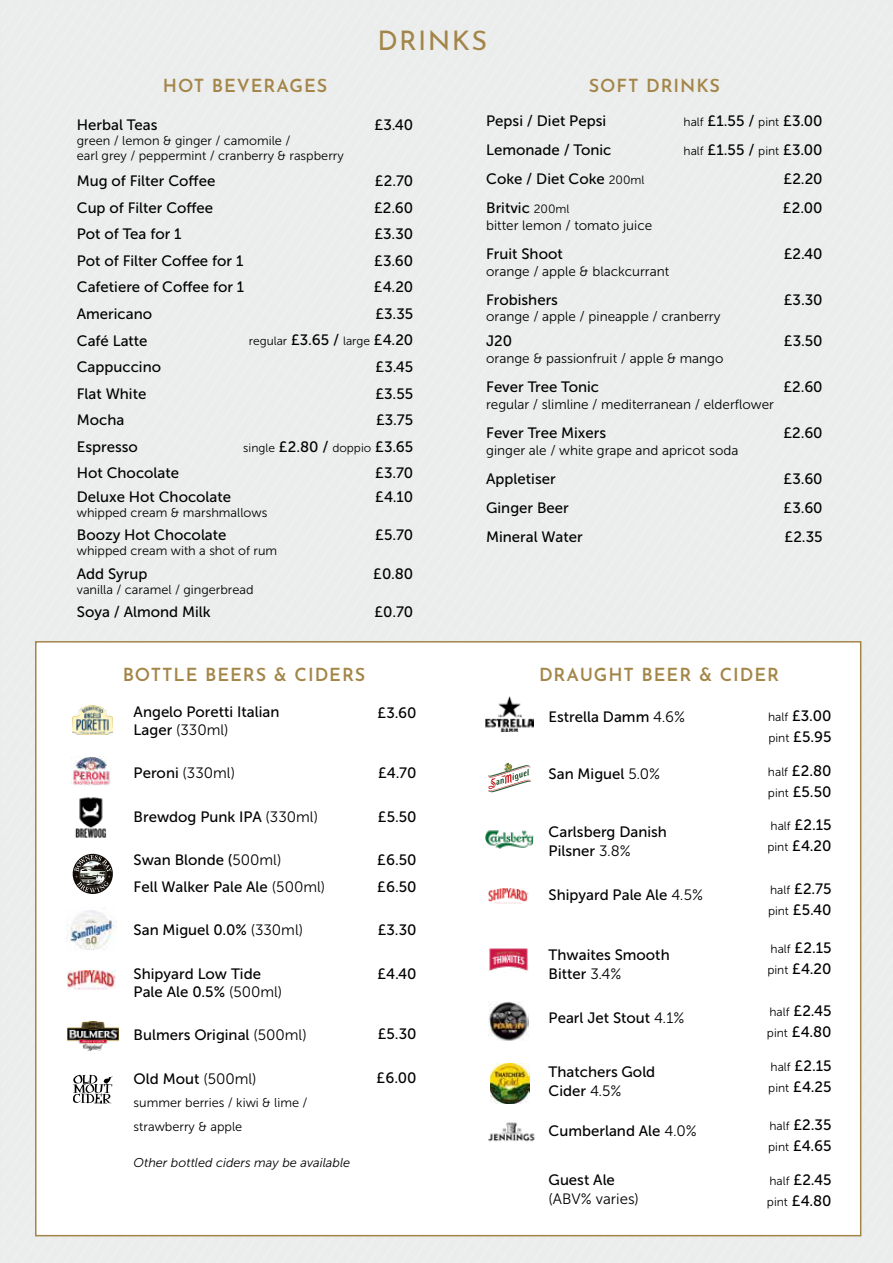
<style>
.page{position:relative;width:893px;height:1263px;background:#fff}
.page>*{position:absolute;margin:0;border:0;box-sizing:border-box;transform-origin:0 0}
.t1{font:27px "Josefin Sans";letter-spacing:.05em;color:#a38548}
.t2{font:600 18px "Josefin Sans";letter-spacing:.05em;color:#a38548}
.t3{font:15px/21px "Museo Sans 500";color:#000}
.t4{font:15px "Museo Sans 300";color:#000}
.t5{font:13.5px "Museo Sans 300";color:#000}
.t6{font:12.75px/15px "Museo Sans 300";color:#000}
.t7{font:italic 12.75px "Museo Sans 300";color:#000}
.t8{font:12px "Museo Sans 300";color:#000}
.s1{font-family:"Museo Sans 500";font-size:15px}
.s2{font-family:"Museo Sans 300";font-size:12px}
.s3{font-family:"Museo Sans 500"}
.s4{font-family:"Museo Sans 300"}
</style>
<div class="page">
<div style="left:0;top:0;width:784px;height:1137px;background:#ebecec"></div>
<div style="left:708px;top:1030px;width:185px;height:233px;background:#ebecec"></div>
<div style="left:35px;top:641px;width:826px;height:595px;background:#fff;border:2px solid #a38548"></div>
<img style="left:489px;top:888px;width:40px;height:16px">
<img style="left:489px;top:948px;width:40px;height:23px">
<img style="left:489px;top:1002px;width:40px;height:38px">
<img style="left:488px;top:1122px;width:47px;height:20px">
<img style="left:491px;top:1063px;width:38px;height:40px">
<img style="left:486px;top:830px;width:47px;height:19px">
<svg style="left:488px;top:763px;width:43px;height:30px"></svg>
<img style="left:486px;top:696px;width:47px;height:35px">
<img style="left:67px;top:1022px;width:51px;height:28px">
<svg style="left:73px;top:1075px;width:40px;height:28px"></svg>
<img style="left:73px;top:705px;width:40px;height:29px">
<img style="left:72px;top:757px;width:38px;height:28px">
<img style="left:75px;top:797px;width:32px;height:41px">
<img style="left:68px;top:971px;width:47px;height:18px">
<img style="left:66px;top:910px;width:51px;height:40px">
<svg style="left:73px;top:854px;width:40px;height:40px"></svg>
<h1 class="t1" style="left:377px;top:18px;width:111px">DRINKS</h1>
<p class="t2" style="left:163px;top:70px;width:166px">HOT BEVERAGES</p>
<p class="t3" style="left:77px;top:114px;width:82px">Herbal Teas</p>
<p class="t3" style="left:375px;top:114px;width:40px">£3.40</p>
<p class="t6" style="left:77px;top:133px;width:268px">green / lemon &amp; ginger / camomile /<br>earl grey / peppermint / cranberry &amp; raspberry</p>
<p class="t3" style="left:77px;top:171px;width:140px">Mug of Filter Coffee</p>
<p class="t3" style="left:375px;top:171px;width:40px">£2.70</p>
<p class="t3" style="left:77px;top:197px;width:138px">Cup of Filter Coffee</p>
<p class="t3" style="left:374px;top:197px;width:41px">£2.60</p>
<p class="t3" style="left:77px;top:224px;width:106px">Pot of Tea for 1</p>
<p class="t3" style="left:374px;top:224px;width:40px">£3.30</p>
<p class="t3" style="left:77px;top:250px;width:168px">Pot of Filter Coffee for 1</p>
<p class="t3" style="left:374px;top:250px;width:41px">£3.60</p>
<p class="t3" style="left:77px;top:277px;width:169px">Cafetiere of Coffee for 1</p>
<p class="t3" style="left:374px;top:277px;width:41px">£4.20</p>
<p class="t3" style="left:77px;top:303px;width:77px">Americano</p>
<p class="t3" style="left:375px;top:303px;width:39px">£3.35</p>
<p class="t3" style="left:77px;top:330px;width:72px">Café Latte</p>
<p class="t8" style="left:249px;top:335px;width:166px">regular <span class="s1">£3.65 /</span> large <span class="s1">£4.20</span></p>
<p class="t3" style="left:77px;top:356px;width:86px">Cappuccino</p>
<p class="t3" style="left:375px;top:356px;width:39px">£3.45</p>
<p class="t3" style="left:77px;top:383px;width:71px">Flat White</p>
<p class="t3" style="left:375px;top:383px;width:39px">£3.55</p>
<p class="t3" style="left:77px;top:409px;width:49px">Mocha</p>
<p class="t3" style="left:376px;top:409px;width:39px">£3.75</p>
<p class="t3" style="left:77px;top:436px;width:63px">Espresso</p>
<p class="t8" style="left:243px;top:441px;width:172px">single <span class="s1">£2.80 /</span> doppio <span class="s1">£3.65</span></p>
<p class="t3" style="left:77px;top:462px;width:104px">Hot Chocolate</p>
<p class="t3" style="left:375px;top:462px;width:40px">£3.70</p>
<p class="t3" style="left:77px;top:486px;width:156px">Deluxe Hot Chocolate</p>
<p class="t3" style="left:375px;top:486px;width:40px">£4.10</p>
<p class="t6" style="left:77px;top:505px;width:192px">whipped cream &amp; marshmallows</p>
<p class="t3" style="left:77px;top:524px;width:151px">Boozy Hot Chocolate</p>
<p class="t3" style="left:375px;top:524px;width:40px">£5.70</p>
<p class="t6" style="left:77px;top:543px;width:202px">whipped cream with a shot of rum</p>
<p class="t3" style="left:77px;top:563px;width:72px">Add Syrup</p>
<p class="t3" style="left:373px;top:563px;width:42px">£0.80</p>
<p class="t6" style="left:77px;top:582px;width:178px">vanilla / caramel / gingerbread</p>
<p class="t3" style="left:77px;top:601px;width:135px">Soya / Almond Milk</p>
<p class="t3" style="left:374px;top:601px;width:40px">£0.70</p>
<p class="t2" style="left:589px;top:70px;width:133px">SOFT DRINKS</p>
<p class="t3" style="left:486px;top:110px;width:121px">Pepsi / Diet Pepsi</p>
<p class="t3" style="left:684px;top:110px;width:141px"><span class="s2">half</span> £1.55 / <span class="s2">pint</span> £3.00</p>
<p class="t3" style="left:486px;top:139px;width:127px">Lemonade / Tonic</p>
<p class="t3" style="left:684px;top:139px;width:141px"><span class="s2">half</span> £1.55 / <span class="s2">pint</span> £3.00</p>
<p class="t3" style="left:486px;top:169px;width:160px">Coke / Diet Coke <span class="s2">200ml</span></p>
<p class="t3" style="left:783px;top:169px;width:41px">£2.20</p>
<p class="t3" style="left:486px;top:198px;width:85px">Britvic <span class="s2">200ml</span></p>
<p class="t3" style="left:783px;top:198px;width:41px">£2.00</p>
<p class="t5" style="left:486px;top:218px;width:168px">bitter lemon / tomato juice</p>
<p class="t3" style="left:486px;top:244px;width:78px">Fruit Shoot</p>
<p class="t3" style="left:784px;top:244px;width:40px">£2.40</p>
<p class="t5" style="left:486px;top:264px;width:185px">orange / apple &amp; blackcurrant</p>
<p class="t3" style="left:486px;top:289px;width:73px">Frobishers</p>
<p class="t3" style="left:784px;top:289px;width:40px">£3.30</p>
<p class="t5" style="left:486px;top:310px;width:236px">orange / apple / pineapple / cranberry</p>
<p class="t3" style="left:486px;top:331px;width:28px">J20</p>
<p class="t3" style="left:784px;top:331px;width:40px">£3.50</p>
<p class="t5" style="left:486px;top:351px;width:239px">orange &amp; passionfruit / apple &amp; mango</p>
<p class="t3" style="left:486px;top:377px;width:114px">Fever Tree Tonic</p>
<p class="t3" style="left:783px;top:377px;width:41px">£2.60</p>
<p class="t5" style="left:486px;top:397px;width:289px">regular / slimline / mediterranean / elderflower</p>
<p class="t3" style="left:486px;top:422px;width:121px">Fever Tree Mixers</p>
<p class="t3" style="left:783px;top:422px;width:41px">£2.60</p>
<p class="t5" style="left:486px;top:443px;width:254px">ginger ale / white grape and apricot soda</p>
<p class="t3" style="left:486px;top:468px;width:71px">Appletiser</p>
<p class="t3" style="left:783px;top:468px;width:41px">£3.60</p>
<p class="t3" style="left:486px;top:497px;width:84px">Ginger Beer</p>
<p class="t3" style="left:783px;top:497px;width:41px">£3.60</p>
<p class="t3" style="left:486px;top:527px;width:98px">Mineral Water</p>
<p class="t3" style="left:784px;top:527px;width:40px">£2.35</p>
<p class="t2" style="left:123px;top:659px;width:244px">BOTTLE BEERS &amp; CIDERS</p>
<p class="t2" style="left:539px;top:659px;width:242px">DRAUGHT BEER &amp; CIDER</p>
<p class="t3" style="left:377px;top:702px;width:41px">£3.60</p>
<p class="t3" style="left:134px;top:701px;width:147px">Angelo Poretti Italian</p>
<p class="t4" style="left:134px;top:721px;width:96px"><span class="s3">Lager</span> (330ml)</p>
<p class="t4" style="left:134px;top:765px;width:103px"><span class="s3">Peroni</span> (330ml)</p>
<p class="t3" style="left:134px;top:806px;width:186px">Brewdog Punk IPA <span class="s4">(330ml)</span></p>
<p class="t3" style="left:134px;top:847px;width:193px;line-height:26.5px">Swan Blonde (<span class="s4">500ml)<br></span>Fell Walker Pale Ale <span class="s4">(500ml)</span></p>
<p class="t3" style="left:134px;top:919px;width:171px">San Miguel 0.0% <span class="s4">(330ml)</span></p>
<p class="t3" style="left:134px;top:964px;width:150px;line-height:18px">Shipyard Low Tide<br>Pale Ale 0.5% <span class="s4">(500ml)</span></p>
<p class="t3" style="left:134px;top:1024px;width:175px">Bulmers Original <span class="s4">(500ml)</span></p>
<p class="t3" style="left:134px;top:1068px;width:124px">Old Mout <span class="s4">(500ml)</span></p>
<p class="t6" style="left:134px;top:1091px;width:175px;line-height:23.9px">summer berries / kiwi &amp; lime / strawberry &amp; apple</p>
<p class="t7" style="left:134px;top:1156px;width:218px">Other bottled ciders may be available</p>
<p class="t3" style="left:768px;top:705px;width:65px"><span class="s2">half</span> £3.00 <span class="s2">pint</span> £5.95</p>
<p class="t3" style="left:768px;top:760px;width:65px"><span class="s2">half</span> £2.80 <span class="s2">pint</span> £5.50</p>
<p class="t3" style="left:767px;top:815px;width:66px"><span class="s2">half</span> £2.15 <span class="s2">pint</span> £4.20</p>
<p class="t3" style="left:768px;top:878px;width:65px"><span class="s2">half</span> £2.75 <span class="s2">pint</span> £5.40</p>
<p class="t3" style="left:767px;top:937px;width:66px"><span class="s2">half</span> £2.15 <span class="s2">pint</span> £4.20</p>
<p class="t3" style="left:767px;top:1000px;width:66px"><span class="s2">half</span> £2.45 <span class="s2">pint</span> £4.80</p>
<p class="t3" style="left:768px;top:1055px;width:65px"><span class="s2">half</span> £2.15 <span class="s2">pint</span> £4.25</p>
<p class="t3" style="left:768px;top:1114px;width:65px"><span class="s2">half</span> £2.35 <span class="s2">pint</span> £4.65</p>
<p class="t3" style="left:767px;top:1169px;width:66px"><span class="s2">half</span> £2.45 <span class="s2">pint</span> £4.80</p>
<p class="t3" style="left:549px;top:706px;width:138px">Estrella Damm <span class="s4">4.6%</span></p>
<p class="t3" style="left:378px;top:762px;width:40px">£4.70</p>
<p class="t3" style="left:378px;top:806px;width:40px">£5.50</p>
<p class="t3" style="left:377px;top:847px;width:41px;line-height:26.5px">£6.50 £6.50</p>
<p class="t3" style="left:378px;top:919px;width:40px">£3.30</p>
<p class="t3" style="left:377px;top:963px;width:41px">£4.40</p>
<p class="t3" style="left:549px;top:764px;width:113px">San Miguel <span class="s4">5.0%</span></p>
<p class="t3" style="left:549px;top:822px;width:120px;line-height:19px">Carlsberg Danish<br>Pilsner <span class="s4">3.8%</span></p>
<p class="t3" style="left:549px;top:885px;width:156px">Shipyard Pale Ale <span class="s4">4.5%</span></p>
<p class="t3" style="left:549px;top:945px;width:123px;line-height:19px">Thwaites Smooth<br>Bitter <span class="s4">3.4%</span></p>
<p class="t3" style="left:549px;top:1008px;width:137px">Pearl Jet Stout <span class="s4">4.1%</span></p>
<p class="t3" style="left:378px;top:1023px;width:40px">£5.30</p>
<p class="t3" style="left:377px;top:1067px;width:42px">£6.00</p>
<p class="t3" style="left:549px;top:1062px;width:108px;line-height:19px">Thatchers Gold<br>Cider <span class="s4">4.5%</span></p>
<p class="t3" style="left:549px;top:1120px;width:150px">Cumberland Ale <span class="s4">4.0%</span></p>
<p class="t3" style="left:549px;top:1169px;width:68px">Guest Ale</p>
<p class="t4" style="left:549px;top:1190px;width:92px">(ABV% varies)</p>
</div>
